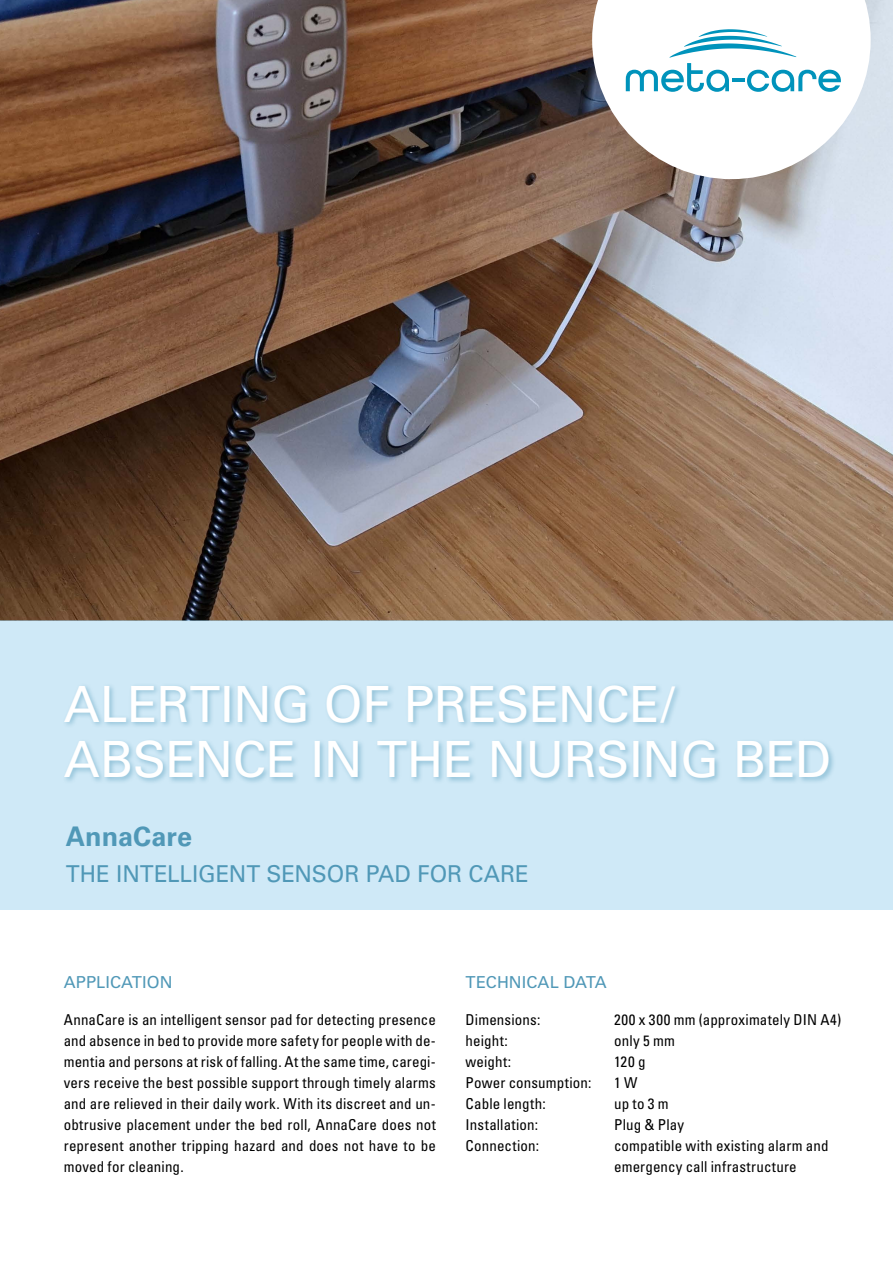
<style>
.page{position:relative;width:893px;height:1263px;background:#fff}
.page>*{position:absolute;margin:0;border:0;box-sizing:border-box;transform-origin:0 0}
.t1{font:49.95px/55.5px "Univers LT Std";letter-spacing:-.01em;color:#fff}
.t2{font:700 27px "Univers LT Std";color:#5098b7}
.t3{font:23.25px "Univers LT Std";color:#5098b7}
.t4{font:16.5px "Univers LT Std";letter-spacing:.005em;color:#5098b7}
.t5{font:condensed 15px/21px "Univers LT Std";letter-spacing:.01em;color:#000;text-align:justify}
</style>
<div class="page">
<img style="left:0;top:0;width:893px;height:621px">
<div style="left:0;top:621px;width:893px;height:289px;background:#cfe9f7"></div>
<div style="left:62px;top:682px;width:774px;height:103px;background:#5098b7;opacity:.5"></div>
<svg style="left:592px;top:0;width:279px;height:179px"></svg>
<svg style="left:626px;top:29px;width:215px;height:63px"></svg>
<h1 class="t1" style="left:64px;top:677px;width:769px">ALERTING OF PRESENCE/<br>ABSENCE IN THE NURSING BED</h1>
<h2 class="t2" style="left:66px;top:820px;width:128px">AnnaCare</h2>
<h3 class="t3" style="left:66px;top:859px;width:465px">THE INTELLIGENT SENSOR PAD FOR CARE</h3>
<p class="t4" style="left:64px;top:972px;width:110px">APPLICATION</p>
<p class="t4" style="left:466px;top:972px;width:143px">TECHNICAL DATA</p>
<p class="t5" style="left:64px;top:1009px;width:374px">AnnaCare is an intelligent sensor pad for detecting presence and absence in bed to provide more safety for people with de&shy;mentia and persons at risk of falling. At the same time, caregi&shy;vers receive the best possible support through timely alarms and are relieved in their daily work. With its discreet and un&shy;obtrusive placement under the bed roll, AnnaCare does not represent another tripping hazard and does not have to be moved for cleaning.</p>
<p class="t5" style="left:466px;top:1009px;width:76px">Dimensions:</p>
<p class="t5" style="left:614px;top:1009px;width:229px">200 x 300 mm (approximately DIN A4)</p>
<p class="t5" style="left:466px;top:1030px;width:44px">height:</p>
<p class="t5" style="left:614px;top:1030px;width:62px">only 5 mm</p>
<p class="t5" style="left:466px;top:1051px;width:47px">weight:</p>
<p class="t5" style="left:614px;top:1051px;width:33px">120 g</p>
<p class="t5" style="left:466px;top:1072px;width:127px">Power consumption:</p>
<p class="t5" style="left:614px;top:1072px;width:25px">1 W</p>
<p class="t5" style="left:466px;top:1093px;width:82px">Cable length:</p>
<p class="t5" style="left:614px;top:1093px;width:56px">up to 3 m</p>
<p class="t5" style="left:466px;top:1114px;width:74px">Installation:</p>
<p class="t5" style="left:614px;top:1114px;width:72px">Plug &amp; Play</p>
<p class="t5" style="left:466px;top:1135px;width:75px">Connection:</p>
<p class="t5" style="left:614px;top:1135px;width:216px">compatible with existing alarm and emergency call infrastructure</p>
</div>
